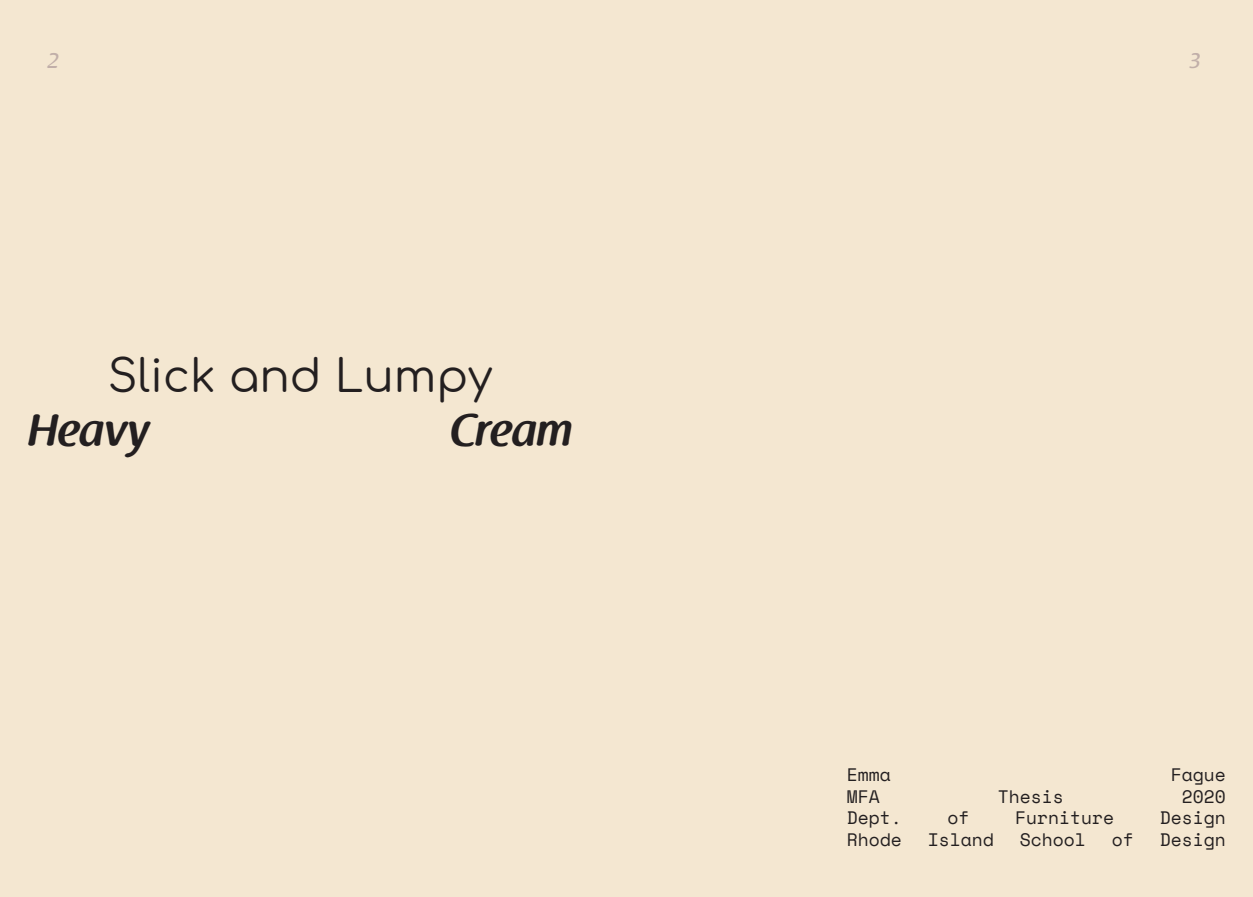
<style>
.page{position:relative;width:1253px;height:897px;background:#fff}
.page>*{position:absolute;margin:0;border:0;box-sizing:border-box;transform-origin:0 0}
.t1{font:45px "Comfortaa";color:#231f20}
.t2{font:600 45px "Raspoutine";color:#231f20}
.t3{font:21px "Raspoutine Classic";color:#c1afa9}
.t4{font:18px "Space Mono";color:#231f20}
</style>
<div class="page">
<div style="left:0;top:0;width:639px;height:896px;background:#f4e7d1"></div>
<div style="left:626px;top:0;width:627px;height:896px;background:#f4e7d1"></div>
<p class="t3" style="left:47px;top:49px;width:13px">2</p>
<p class="t3" style="left:1189px;top:49px;width:13px">3</p>
<p class="t1" style="left:108px;top:335px;width:386px">Slick and Lumpy</p>
<p class="t2" style="left:28px;top:405px;width:123px">Heavy</p>
<p class="t2" style="left:450px;top:405px;width:124px">Cream</p>
<p class="t4" style="left:847px;top:761px;width:46px">Emma</p>
<p class="t4" style="left:1171px;top:761px;width:57px">Fague</p>
<p class="t4" style="left:847px;top:782px;width:35px">MFA</p>
<p class="t4" style="left:998px;top:782px;width:68px">Thesis</p>
<p class="t4" style="left:1182px;top:782px;width:46px">2020</p>
<p class="t4" style="left:847px;top:804px;width:57px">Dept.</p>
<p class="t4" style="left:947px;top:804px;width:24px">of</p>
<p class="t4" style="left:1015px;top:804px;width:101px">Furniture</p>
<p class="t4" style="left:1160px;top:804px;width:68px">Design</p>
<p class="t4" style="left:847px;top:826px;width:57px">Rhode</p>
<p class="t4" style="left:928px;top:826px;width:68px">Island</p>
<p class="t4" style="left:1020px;top:826px;width:68px">School</p>
<p class="t4" style="left:1112px;top:826px;width:24px">of</p>
<p class="t4" style="left:1160px;top:826px;width:68px">Design</p>
</div>
